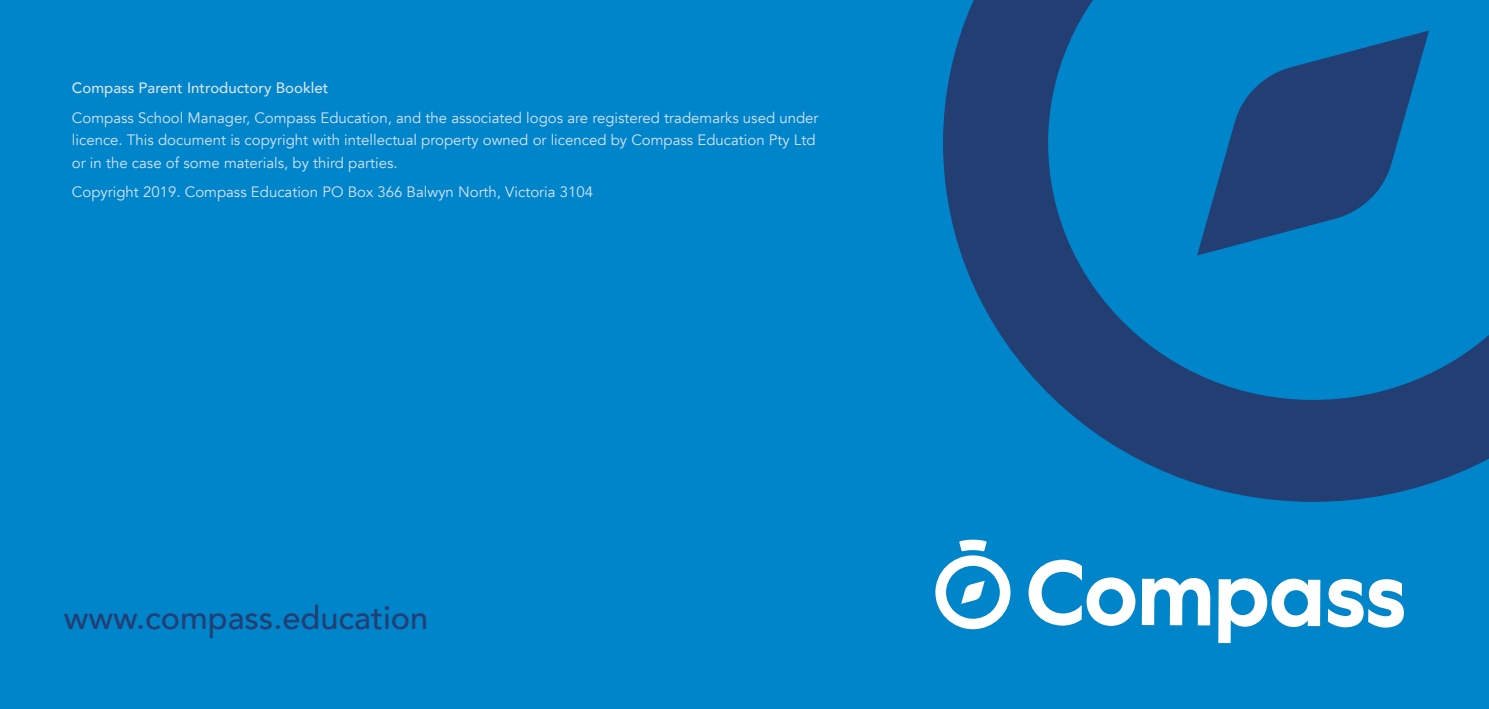
<style>
.page{position:relative;width:1489px;height:709px;background:#fff}
.page>*{position:absolute;margin:0;border:0;box-sizing:border-box;transform-origin:0 0}
.t1{font:500 32.5px "Avenir";color:#233e73}
.t2{font:15px/22.5px "Avenir";color:#d8e4f5}
.t3{font:500 15px "Avenir";color:#d8e4f5}
</style>
<div class="page">
<div style="left:0;top:0;width:1488px;height:709px;background:#0085ca"></div>
<svg style="left:935px;top:539px;width:75px;height:90px"></svg>
<svg style="left:1028px;top:559px;width:107px;height:67px"></svg>
<svg style="left:1141px;top:578px;width:69px;height:47px"></svg>
<svg style="left:1218px;top:578px;width:102px;height:65px"></svg>
<svg style="left:1327px;top:579px;width:76px;height:48px"></svg>
<svg style="left:943px;top:0;width:545px;height:502px"></svg>
<p class="t3" style="left:72px;top:75px;width:258px">Compass Parent Introductory Booklet</p>
<p class="t2" style="left:72px;top:106px;width:748px">Compass School Manager, Compass Education, and the associated logos are registered trademarks used under licence. This document is copyright with intellectual property owned or licenced by Compass Education Pty Ltd or in the case of some materials, by third parties.</p>
<p class="t2" style="left:72px;top:181px;width:523px">Copyright 2019. Compass Education PO Box 366 Balwyn North, Victoria 3104</p>
<h1 class="t1" style="left:64px;top:589px;width:366px">www.compass.education</h1>
</div>
